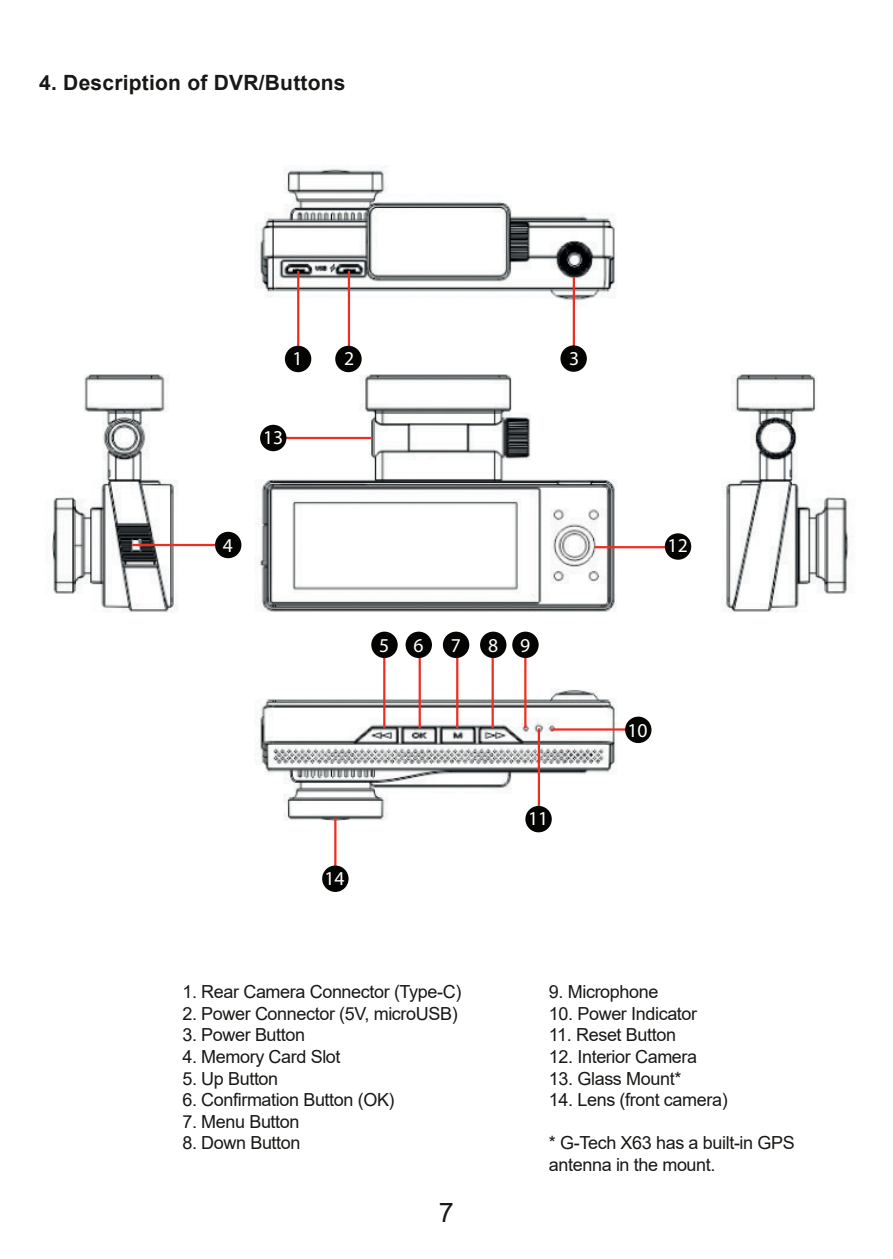
<style>
.page{position:relative;width:893px;height:1259px;background:#fff}
.page>*{position:absolute;margin:0;border:0;box-sizing:border-box;transform-origin:0 0}
.t1{font:27px "Arial";color:#181816}
.t2{font:700 21px "Arial";letter-spacing:.01em;color:#181816}
.t3{font:19.8px "Myriad Pro";color:#fff}
.t4{font:18px/21.6px "Arial";letter-spacing:-.02em;color:#181816}
</style>
<div class="page">
<img style="left:51px;top:165px;width:804px;height:656px">
<hr style="left:297px;top:271px;width:2px;height:88px;background:#ee2e22">
<hr style="left:348px;top:271px;width:2px;height:88px;background:#ee2e22">
<hr style="left:573px;top:277px;width:2px;height:88px;background:#ee2e22">
<hr style="left:132px;top:544px;width:106px;height:2px;background:#ee2e22">
<hr style="left:524px;top:655px;width:2px;height:73px;background:#ee2e22">
<hr style="left:492px;top:654px;width:2px;height:74px;background:#ee2e22">
<hr style="left:456px;top:654px;width:2px;height:74px;background:#ee2e22">
<hr style="left:419px;top:654px;width:2px;height:74px;background:#ee2e22">
<hr style="left:383px;top:654px;width:2px;height:74px;background:#ee2e22">
<hr style="left:334px;top:818px;width:2px;height:74px;background:#ee2e22">
<hr style="left:551px;top:728px;width:99px;height:2px;background:#ee2e22">
<hr style="left:538px;top:728px;width:2px;height:99px;background:#ee2e22">
<hr style="left:594px;top:546px;width:90px;height:2px;background:#ee2e22">
<hr style="left:282px;top:437px;width:89px;height:2px;background:#ee2e22">
<div style="left:480px;top:631px;width:26px;height:27px;background:#040503;border-radius:50%"></div>
<div style="left:512px;top:631px;width:27px;height:27px;background:#040503;border-radius:50%"></div>
<div style="left:665px;top:533px;width:26px;height:27px;background:#040503;border-radius:50%"></div>
<div style="left:260px;top:425px;width:26px;height:26px;background:#040503;border-radius:50%"></div>
<div style="left:335px;top:346px;width:27px;height:26px;background:#040503;border-radius:50%"></div>
<div style="left:560px;top:345px;width:27px;height:27px;background:#040503;border-radius:50%"></div>
<div style="left:285px;top:346px;width:26px;height:26px;background:#040503;border-radius:50%"></div>
<div style="left:625px;top:716px;width:26px;height:27px;background:#040503;border-radius:50%"></div>
<div style="left:525px;top:806px;width:27px;height:26px;background:#040503;border-radius:50%"></div>
<div style="left:322px;top:865px;width:27px;height:27px;background:#040503;border-radius:50%"></div>
<div style="left:443px;top:631px;width:26px;height:27px;background:#040503;border-radius:50%"></div>
<div style="left:406px;top:631px;width:26px;height:27px;background:#040503;border-radius:50%"></div>
<div style="left:371px;top:631px;width:27px;height:27px;background:#040503;border-radius:50%"></div>
<div style="left:215px;top:532px;width:26px;height:26px;background:#040503;border-radius:50%"></div>
<p class="t2" style="left:39px;top:67px;width:308px">4. Description of DVR/Buttons</p>
<p class="t3" style="left:293px;top:346px;width:12px">1</p>
<p class="t3" style="left:344px;top:346px;width:12px">2</p>
<p class="t3" style="left:569px;top:346px;width:12px">3</p>
<p class="t3" style="left:263px;top:425px;width:22px">13</p>
<p class="t3" style="left:223px;top:533px;width:12px">4</p>
<p class="t3" style="left:379px;top:633px;width:46px">5 6</p>
<p class="t3" style="left:451px;top:633px;width:12px">7</p>
<p class="t3" style="left:488px;top:633px;width:44px">8 9</p>
<p class="t3" style="left:325px;top:866px;width:22px">14</p>
<p class="t3" style="left:528px;top:806px;width:22px">11</p>
<p class="t3" style="left:668px;top:533px;width:22px">12</p>
<p class="t3" style="left:627px;top:717px;width:22px">10</p>
<p class="t4" style="left:182px;top:981px;width:280px">1. Rear Camera Connector (Type-C)</p>
<p class="t4" style="left:182px;top:1002px;width:277px">2. Power Connector (5V, microUSB)</p>
<p class="t4" style="left:182px;top:1024px;width:124px">3. Power Button</p>
<p class="t4" style="left:182px;top:1045px;width:160px">4. Memory Card Slot</p>
<p class="t4" style="left:182px;top:1067px;width:97px">5. Up Button</p>
<p class="t4" style="left:182px;top:1089px;width:214px">6. Confirmation Button (OK)</p>
<p class="t4" style="left:182px;top:1110px;width:119px">7. Menu Button</p>
<p class="t4" style="left:182px;top:1132px;width:120px">8. Down Button</p>
<h1 class="t1" style="left:439px;top:1193px;width:17px">7</h1>
<p class="t4" style="left:549px;top:981px;width:111px">9. Microphone</p>
<p class="t4" style="left:549px;top:1002px;width:150px">10. Power Indicator</p>
<p class="t4" style="left:549px;top:1024px;width:129px">11. Reset Button</p>
<p class="t4" style="left:549px;top:1045px;width:150px">12. Interior Camera</p>
<p class="t4" style="left:549px;top:1067px;width:134px">13. Glass Mount*</p>
<p class="t4" style="left:549px;top:1089px;width:180px">14. Lens (front camera)</p>
<p class="t4" style="left:549px;top:1132px;width:247px">* G-Tech X63 has a built-in GPS antenna in the mount.</p>
</div>
